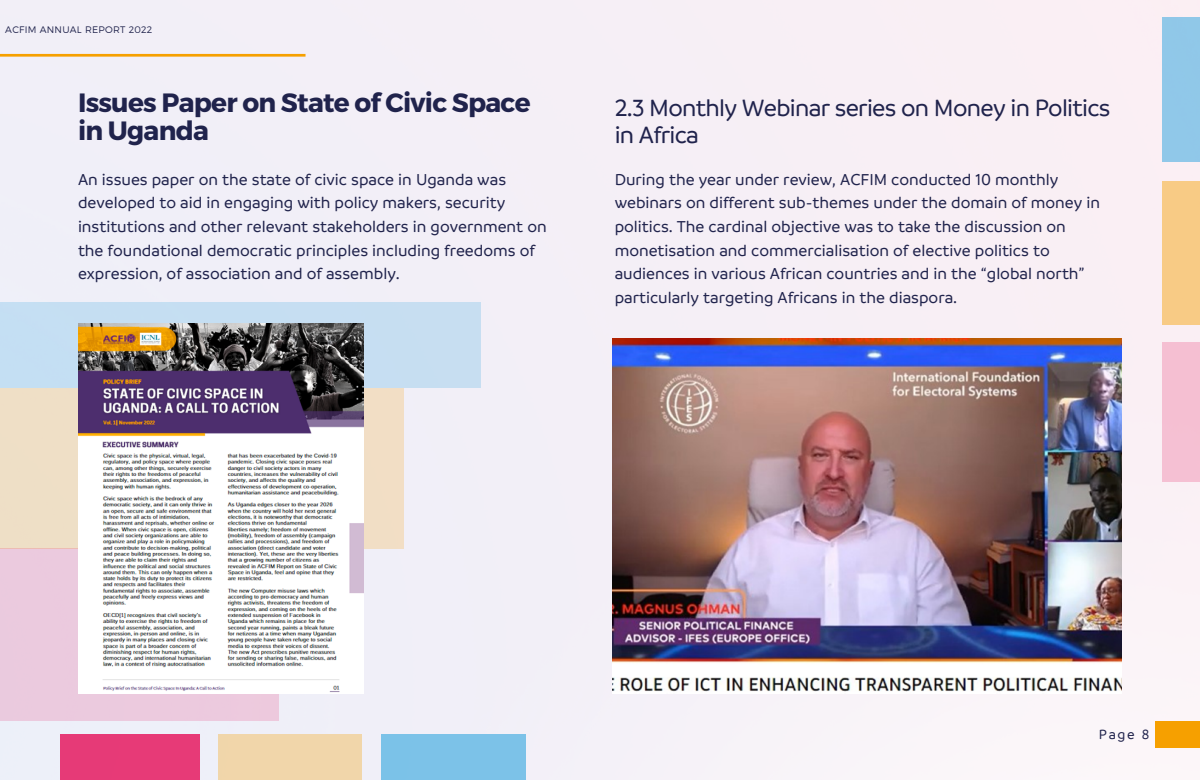
<style>
.page{position:relative;width:1200px;height:780px;background:#f4eff7}
.page>*{position:absolute;margin:0;border:0;box-sizing:border-box;transform-origin:0 0}
.t1{font:700 26.44px/27.9px "Montserrat";letter-spacing:-.03em;color:#20234c}
.t2{font:500 25.24px/26.7px "Branding SF";letter-spacing:-.025em;color:#20234c}
.t3{font:500 16.96px/23.7px "Branding SF";color:#20234c}
.t4{font:500 14.32px "Branding SF";color:#20234c}
.t5{font:300 9.44px "Montserrat";letter-spacing:.03em;color:#20234c}
</style>
<div class="page">
<div style="left:0;top:303px;width:481px;height:85px;background:#c6def2"></div>
<div style="left:0;top:388px;width:404px;height:160px;background:#efdfc6"></div>
<div style="left:0;top:548px;width:279px;height:173px;background:#ebcade"></div>
<img style="left:78px;top:324px;width:286px;height:370px">
<div style="left:1162px;top:17px;width:38px;height:145px;background:#90c8e9"></div>
<div style="left:1162px;top:181px;width:38px;height:143px;background:#f8cb85"></div>
<div style="left:1162px;top:343px;width:38px;height:139px;background:#f5bfd2"></div>
<hr style="left:0;top:54px;width:306px;height:3px;background:#f6a000">
<div style="left:381px;top:734px;width:145px;height:46px;background:#7cc2e8"></div>
<div style="left:218px;top:734px;width:144px;height:46px;background:#f1d6aa"></div>
<div style="left:60px;top:734px;width:140px;height:46px;background:#e73a77"></div>
<div style="left:1156px;top:721px;width:44px;height:27px;background:#f6a000"></div>
<img style="left:612px;top:338px;width:510px;height:356px">
<p class="t5" style="left:5px;top:24px;width:149px">ACFIM ANNUAL REPORT 2022</p>
<p class="t1" style="left:78px;top:87px;width:454px">Issues Paper on State of Civic Space in Uganda</p>
<p class="t2" style="left:615px;top:94px;width:497px">2.3 Monthly Webinar series on Money in Politics in Africa</p>
<p class="t3" style="left:615px;top:167px;width:487px">During the year under review, ACFIM conducted 10 monthly webinars on different sub-themes under the domain of money in politics. The cardinal objective was to take the discussion on monetisation and commercialisation of elective politics to audiences in various African countries and in the “global north” particularly targeting Africans in the diaspora.</p>
<p class="t3" style="left:78px;top:167px;width:470px">An issues paper on the state of civic space in Uganda was developed to aid in engaging with policy makers, security institutions and other relevant stakeholders in government on the foundational democratic principles including freedoms of expression, of association and of assembly.</p>
<p class="t4" style="left:1099px;top:725px;width:52px">Page 8</p>
</div>
